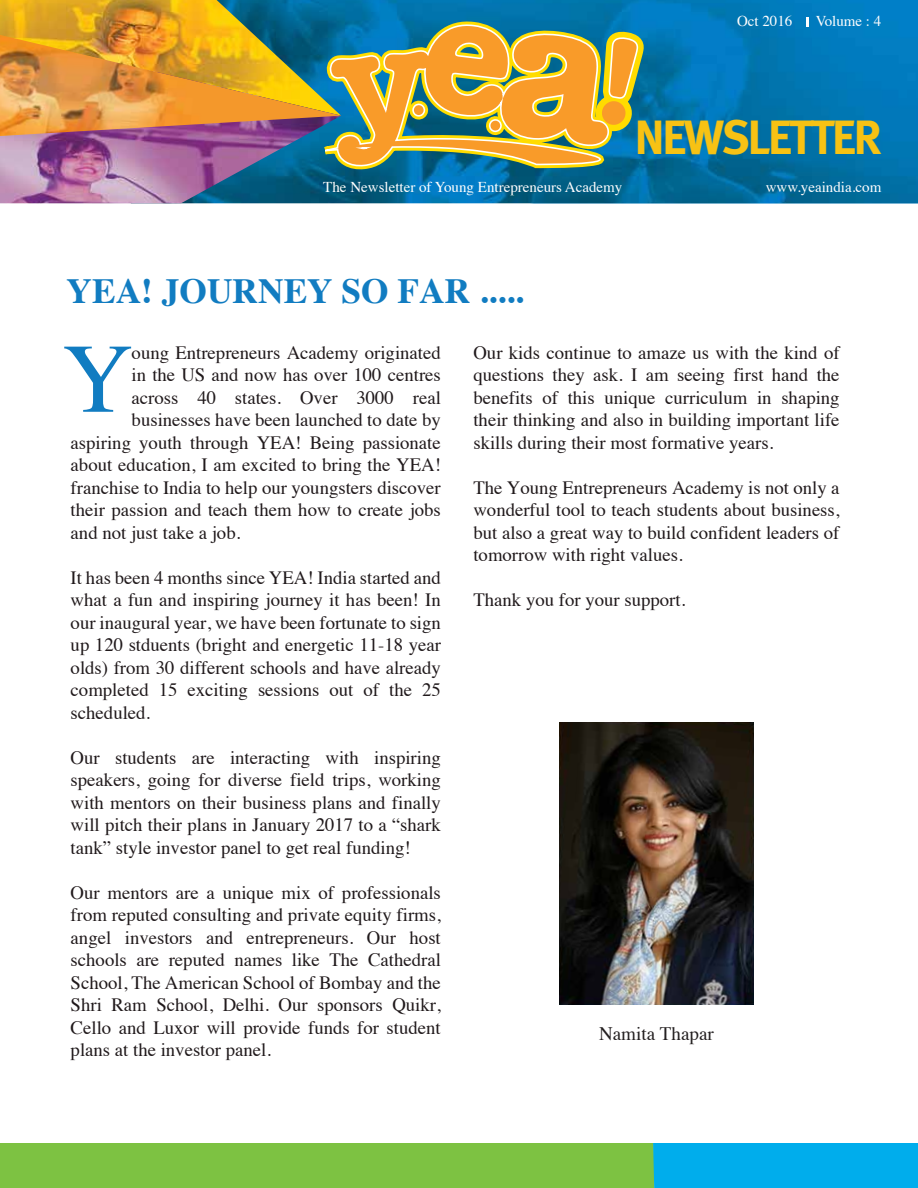
<style>
.page{position:relative;width:918px;height:1188px;background:#fff}
.page>*{position:absolute;margin:0;border:0;box-sizing:border-box;transform-origin:0 0}
.t1{font:700 48.15px "Meta Pro";letter-spacing:-.055em;color:#f7c214}
.t2{font:700 35.4px "Times";color:#117cc1}
.t3{font:19.05px "Times";color:#231f20}
.t4{font:18.75px/22.5px "Times";color:#20191b;text-align:justify}
.t5{font:15px "Times";color:#fffefe}
</style>
<div class="page">
<img style="left:341px;top:0;width:577px;height:203px">
<img style="left:188px;top:0;width:153px;height:35px">
<img style="left:188px;top:136px;width:153px;height:67px">
<img style="left:0;top:0;width:188px;height:203px">
<img style="left:0;top:35px;width:317px;height:101px">
<svg style="left:317px;top:17px;width:367px;height:157px;background:#0a6f9b"></svg>
<svg style="left:324px;top:22px;width:352px;height:145px;background:#989763"></svg>
<svg style="left:585px;top:30px;width:64px;height:112px;background:#a39f56"></svg>
<svg style="left:806px;top:17px;width:2px;height:10px"></svg>
<svg style="left:0;top:1144px;width:918px;height:44px;background:#59bb72"></svg>
<svg style="left:64px;top:347px;width:67px;height:65px"></svg>
<img style="left:560px;top:722px;width:193px;height:282px">
<p class="t5" style="left:737px;top:7px;width:57px">Oct 2016</p>
<p class="t5" style="left:816px;top:7px;width:67px">Volume : 4</p>
<h1 class="t1" style="left:635px;top:107px;width:249px">NEWSLETTER</h1>
<p class="t5" style="left:323px;top:173px;width:301px">The Newsletter of Young Entrepreneurs Academy</p>
<p class="t5" style="left:766px;top:173px;width:117px">www.yeaindia.com</p>
<h2 class="t2" style="left:67px;top:257px;width:458px">YEA! JOURNEY SO FAR .....</h2>
<p class="t4" style="left:132px;top:339px;width:311px">oung Entrepreneurs Academy originated</p>
<p class="t4" style="left:132px;top:362px;width:311px">in the US and now has over 100 centres</p>
<p class="t4" style="left:132px;top:384px;width:311px">across 40 states. Over 3000 real</p>
<p class="t4" style="left:132px;top:407px;width:311px">businesses have been launched to date by</p>
<p class="t4" style="left:71px;top:429px;width:372px">aspiring youth through YEA! Being passionate</p>
<p class="t4" style="left:71px;top:452px;width:372px">about education, I am excited to bring the YEA!</p>
<p class="t4" style="left:71px;top:474px;width:372px">franchise to India to help our youngsters discover</p>
<p class="t4" style="left:71px;top:497px;width:372px">their passion and teach them how to create jobs</p>
<p class="t4" style="left:71px;top:519px;width:171px">and not just take a job.</p>
<p class="t4" style="left:71px;top:564px;width:372px">It has been 4 months since YEA! India started and what a fun and inspiring journey it has been! In our inaugural year, we have been fortunate to sign up 120 stduents (bright and energetic 11-18 year olds) from 30 different schools and have already completed 15 exciting sessions out of the 25 scheduled.</p>
<p class="t4" style="left:71px;top:744px;width:372px">Our students are interacting with inspiring speakers, going for diverse field trips, working with mentors on their business plans and finally will pitch their plans in January 2017 to a “shark tank” style investor panel to get real funding!</p>
<p class="t4" style="left:71px;top:879px;width:372px">Our mentors are a unique mix of professionals from reputed consulting and private equity firms, angel investors and entrepreneurs. Our host schools are reputed names like The Cathedral School, The American School of Bombay and the Shri Ram School, Delhi. Our sponsors Quikr, Cello and Luxor will provide funds for student plans at the investor panel.</p>
<p class="t4" style="left:473px;top:339px;width:368px">Our kids continue to amaze us with the kind of questions they ask. I am seeing first hand the benefits of this unique curriculum in shaping their thinking and also in building important life skills during their most formative years.</p>
<p class="t4" style="left:473px;top:474px;width:368px">The Young Entrepreneurs Academy is not only a wonderful tool to teach students about business, but also a great way to build confident leaders of tomorrow with right values.</p>
<p class="t4" style="left:473px;top:587px;width:213px">Thank you for your support.</p>
<p class="t3" style="left:599px;top:1015px;width:116px">Namita Thapar</p>
</div>
